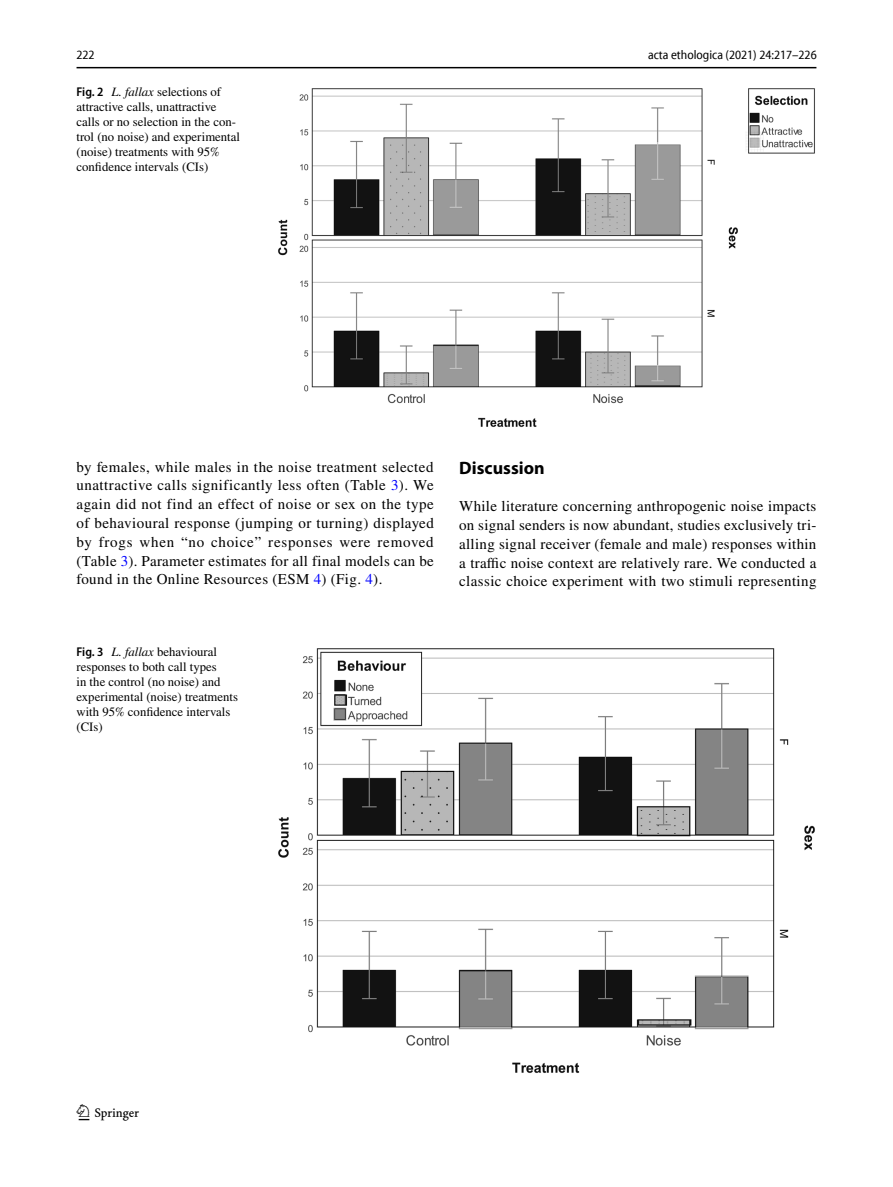
<style>
.page{position:relative;width:893px;height:1187px;background:#fff}
.page>*{position:absolute;margin:0;border:0;box-sizing:border-box;transform-origin:0 0}
.t1{font:22.5px "Springnew Regular 2";color:#000}
.t2{font:700 18px "Myriad Pro";color:#000}
.t3{font:15px/18.8px "STIX";letter-spacing:.025em;color:#000;text-align:justify}
.t4{font:12.75px/15px "STIX";color:#000}
.t5{font:semi-condensed 12.75px "Myriad Pro Unic";color:#000}
.s1{font-family:"Myriad Pro";font-weight:600;font-stretch:semi-condensed}
.s2{font-style:italic}
.s3{color:#00f}
</style>
<div class="page">
<hr style="left:77px;top:67px;width:739px;height:1px;background:#000">
<img style="left:278px;top:88px;width:537px;height:339px">
<img style="left:278px;top:648px;width:537px;height:425px">
<p class="t5" style="left:77px;top:50px;width:20px">222</p>
<p class="t5" style="left:648px;top:50px;width:170px">acta ethologica (2021) 24:217–226</p>
<p class="t4" style="left:77px;top:85px;width:165px"><span class="s1">Fig. 2</span> <span class="s2">L. fallax</span> selections of attractive calls, unattractive calls or no selection in the con&shy;trol (no noise) and experimental (noise) treatments with 95% confidence intervals (CIs)</p>
<p class="t3" style="left:77px;top:458px;width:359px">by females, while males in the noise treatment selected unattractive calls significantly less often (Table <span class="s3">3</span>). We again did not find an effect of noise or sex on the type of behavioural response (jumping or turning) displayed by frogs when “no choice” responses were removed (Table <span class="s3">3</span>). Parameter estimates for all final models can be found in the Online Resources (ESM <span class="s3">4</span>) (Fig. <span class="s3">4</span>).</p>
<p class="t2" style="left:459px;top:456px;width:87px">Discussion</p>
<p class="t3" style="left:459px;top:498px;width:359px">While literature concerning anthropogenic noise impacts on signal senders is now abundant, studies exclusively tri&shy;alling signal receiver (female and male) responses within a traffic noise context are relatively rare. We conducted a classic choice experiment with two stimuli representing</p>
<p class="t4" style="left:77px;top:645px;width:163px"><span class="s1">Fig. 3</span> <span class="s2">L. fallax</span> behavioural responses to both call types<br>in the control (no noise) and experimental (noise) treatments with 95% confidence intervals (CIs)</p>
<h1 class="t1" style="left:79px;top:1104px;width:62px">1 3</h1>
</div>
